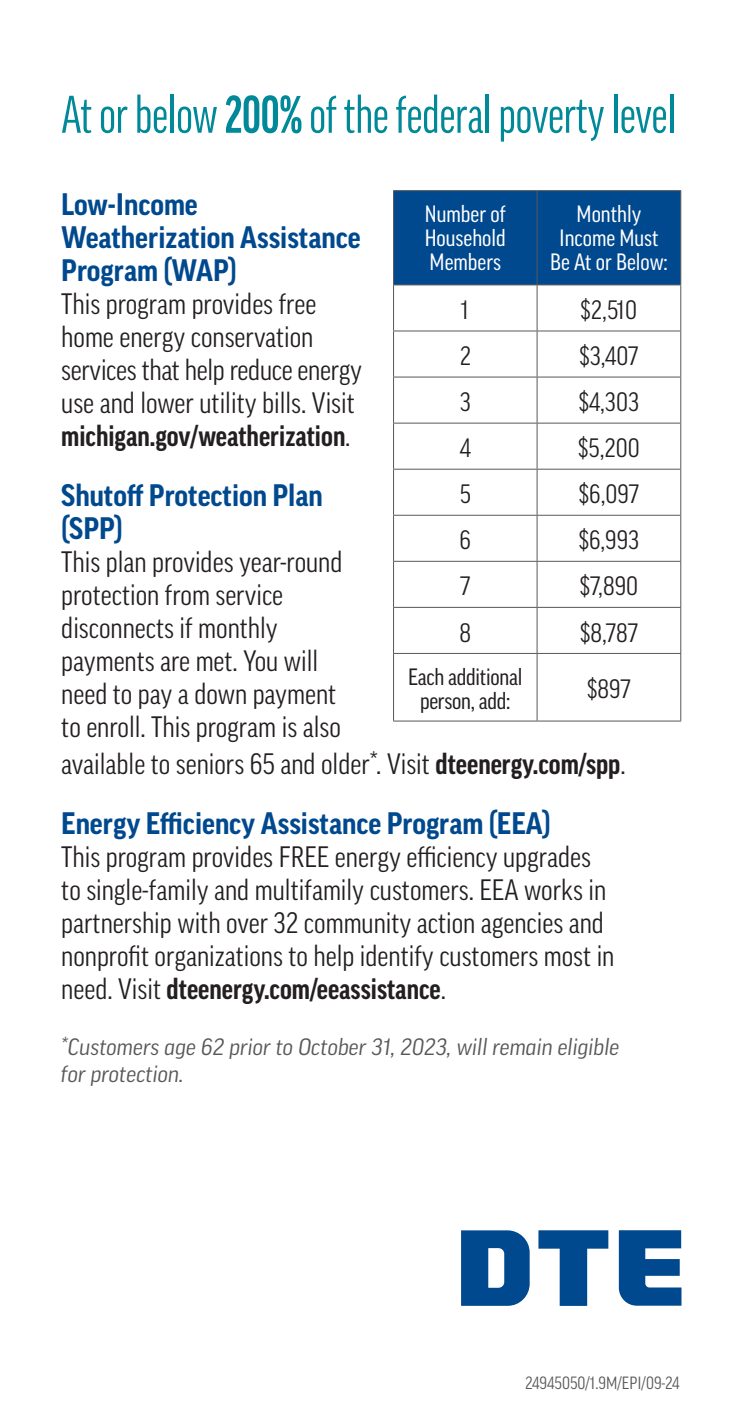
<style>
.page{position:relative;width:749px;height:1414px;background:#fff}
.page>*{position:absolute;margin:0;border:0;box-sizing:border-box;transform-origin:0 0}
.heads{font:51px "Good Pro X Cond News";letter-spacing:-.005em;color:#008998}
.sub_sub_head{font:700 30px/33px "Good Pro Narr";color:#01498e}
.sub_sub_head-2{font:condensed 28.5px/33px "Good Pro";color:#231f20;scale:1.05 1}
.copy{font:condensed 25.8px "Good Pro";color:#231f20;scale:1.05 1}
.copy-2{font:italic 22.8px/27px "Good Pro Narr";color:#57585a;scale:1.05 1}
.copy-3{font:22.8px/24px "Good Pro Cond News";color:#fff;text-align:justify;scale:1.05 1}
.copy-4{font:22.8px/24px "Good Pro Cond News";letter-spacing:-.01em;color:#231f20;text-align:center;scale:1.05 1}
.copy-5{font:condensed 17.1px "Good Pro";color:#57585a;scale:1.05 1}
.s1{font-family:"Good Pro";font-weight:700;font-stretch:extra-condensed}
.s2{font-weight:700}
</style>
<div class="page">
<svg style="left:461px;top:1230px;width:220px;height:76px"></svg>
<div style="left:394px;top:191px;width:286px;height:93px;background:#01498e"></div>
<hr style="left:393px;top:190px;width:143px;height:1px;background:#57585a">
<hr style="left:393px;top:191px;width:1px;height:94px;background:#57585a">
<hr style="left:536px;top:190px;width:144px;height:1px;background:#57585a">
<hr style="left:536px;top:191px;width:1px;height:94px;background:#57585a">
<hr style="left:680px;top:191px;width:1px;height:94px;background:#57585a">
<hr style="left:393px;top:284px;width:143px;height:1px;background:#57585a">
<hr style="left:393px;top:285px;width:1px;height:46px;background:#57585a">
<hr style="left:536px;top:284px;width:144px;height:1px;background:#57585a">
<hr style="left:536px;top:285px;width:1px;height:46px;background:#57585a">
<hr style="left:680px;top:285px;width:1px;height:46px;background:#57585a">
<hr style="left:393px;top:330px;width:143px;height:1px;background:#57585a">
<hr style="left:393px;top:331px;width:1px;height:46px;background:#57585a">
<hr style="left:536px;top:330px;width:144px;height:1px;background:#57585a">
<hr style="left:536px;top:331px;width:1px;height:46px;background:#57585a">
<hr style="left:680px;top:331px;width:1px;height:46px;background:#57585a">
<hr style="left:393px;top:377px;width:143px;height:1px;background:#57585a">
<hr style="left:393px;top:377px;width:1px;height:46px;background:#57585a">
<hr style="left:536px;top:377px;width:144px;height:1px;background:#57585a">
<hr style="left:536px;top:377px;width:1px;height:46px;background:#57585a">
<hr style="left:680px;top:377px;width:1px;height:46px;background:#57585a">
<hr style="left:393px;top:423px;width:143px;height:1px;background:#57585a">
<hr style="left:393px;top:423px;width:1px;height:46px;background:#57585a">
<hr style="left:536px;top:423px;width:144px;height:1px;background:#57585a">
<hr style="left:536px;top:423px;width:1px;height:46px;background:#57585a">
<hr style="left:680px;top:423px;width:1px;height:46px;background:#57585a">
<hr style="left:393px;top:469px;width:143px;height:1px;background:#57585a">
<hr style="left:393px;top:470px;width:1px;height:45px;background:#57585a">
<hr style="left:536px;top:469px;width:144px;height:1px;background:#57585a">
<hr style="left:536px;top:470px;width:1px;height:45px;background:#57585a">
<hr style="left:680px;top:470px;width:1px;height:45px;background:#57585a">
<hr style="left:393px;top:515px;width:143px;height:1px;background:#57585a">
<hr style="left:393px;top:516px;width:1px;height:45px;background:#57585a">
<hr style="left:536px;top:515px;width:144px;height:1px;background:#57585a">
<hr style="left:536px;top:516px;width:1px;height:45px;background:#57585a">
<hr style="left:680px;top:516px;width:1px;height:45px;background:#57585a">
<hr style="left:393px;top:561px;width:143px;height:1px;background:#57585a">
<hr style="left:393px;top:562px;width:1px;height:45px;background:#57585a">
<hr style="left:536px;top:561px;width:144px;height:1px;background:#57585a">
<hr style="left:536px;top:562px;width:1px;height:45px;background:#57585a">
<hr style="left:680px;top:562px;width:1px;height:45px;background:#57585a">
<hr style="left:393px;top:607px;width:143px;height:1px;background:#57585a">
<hr style="left:393px;top:608px;width:1px;height:45px;background:#57585a">
<hr style="left:536px;top:607px;width:144px;height:1px;background:#57585a">
<hr style="left:536px;top:608px;width:1px;height:45px;background:#57585a">
<hr style="left:680px;top:608px;width:1px;height:45px;background:#57585a">
<hr style="left:393px;top:653px;width:143px;height:1px;background:#57585a">
<hr style="left:393px;top:654px;width:1px;height:67px;background:#57585a">
<hr style="left:536px;top:653px;width:144px;height:1px;background:#57585a">
<hr style="left:536px;top:654px;width:1px;height:67px;background:#57585a">
<hr style="left:680px;top:654px;width:1px;height:67px;background:#57585a">
<hr style="left:393px;top:720px;width:143px;height:1px;background:#57585a">
<hr style="left:536px;top:720px;width:144px;height:1px;background:#57585a">
<p class="heads" style="left:61px;top:86px;width:615px">At or below <span class="s1">200%</span> of the federal poverty level</p>
<p class="sub_sub_head" style="left:61px;top:188px;width:301px">Low-Income<br>Weatherization Assistance<br>Program (WAP)</p>
<p class="sub_sub_head-2" style="left:61px;top:287px;width:288px">This program provides free home energy conservation services that help reduce energy use and lower utility bills. Visit <span class="s2">michigan.gov/weatherization</span>.</p>
<p class="sub_sub_head" style="left:61px;top:479px;width:263px">Shutoff Protection Plan (SPP)</p>
<p class="sub_sub_head-2" style="left:61px;top:545px;width:269px">This plan provides year-round protection from service disconnects if monthly payments are met. You will need to pay a down payment to enroll. This program is also</p>
<p class="sub_sub_head-2" style="left:61px;top:747px;width:538px">available to seniors 65 and older*. Visit <span class="s2">dteenergy.com/spp</span>.</p>
<p class="sub_sub_head" style="left:61px;top:806px;width:490px">Energy Efficiency Assistance Program (EEA)</p>
<p class="sub_sub_head-2" style="left:61px;top:840px;width:528px">This program provides FREE energy efficiency upgrades to single-family and multifamily customers. EEA works in partnership with over 32 community action agencies and nonprofit organizations to help identify customers most in need. Visit <span class="s2">dteenergy.com/eeassistance</span>.</p>
<p class="copy-2" style="left:61px;top:1034px;width:533px">*Customers age 62 prior to October 31, 2023, will remain eligible for protection.</p>
<p class="copy-3" style="left:424px;top:202px;width:79px">Number of Household Members</p>
<p class="copy-3" style="left:549px;top:202px;width:114px;text-align:center">Monthly<br>Income Must<br>Be At or Below:</p>
<p class="copy" style="left:461px;top:295px;width:9px">1</p>
<p class="copy" style="left:580px;top:295px;width:55px">$2,510</p>
<p class="copy" style="left:459px;top:341px;width:12px">2</p>
<p class="copy" style="left:579px;top:341px;width:58px">$3,407</p>
<p class="copy" style="left:459px;top:387px;width:12px">3</p>
<p class="copy" style="left:578px;top:387px;width:59px">$4,303</p>
<p class="copy" style="left:459px;top:433px;width:12px">4</p>
<p class="copy" style="left:577px;top:433px;width:60px">$5,200</p>
<p class="copy" style="left:459px;top:479px;width:12px">5</p>
<p class="copy" style="left:578px;top:479px;width:59px">$6,097</p>
<p class="copy" style="left:459px;top:526px;width:12px">6</p>
<p class="copy" style="left:578px;top:526px;width:59px">$6,993</p>
<p class="copy" style="left:460px;top:572px;width:11px">7</p>
<p class="copy" style="left:579px;top:572px;width:57px">$7,890</p>
<p class="copy" style="left:459px;top:618px;width:13px">8</p>
<p class="copy" style="left:579px;top:618px;width:56px">$8,787</p>
<p class="copy-4" style="left:408px;top:665px;width:110px">Each additional person, add:</p>
<p class="copy" style="left:586px;top:674px;width:43px">$897</p>
<p class="copy-5" style="left:524px;top:1373px;width:148px">24945050/1.9M/EPI/09-24</p>
</div>
